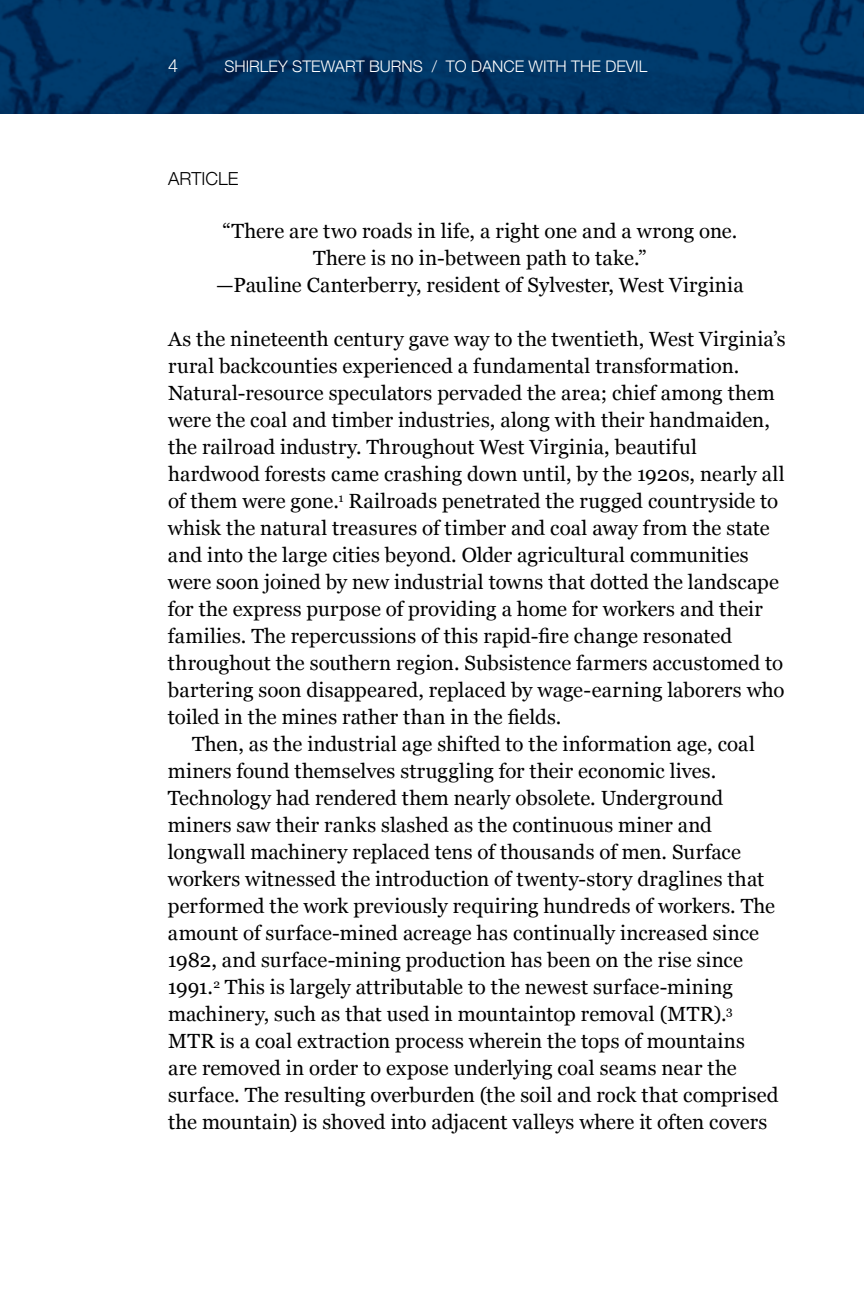
<style>
.page{position:relative;width:864px;height:1296px;background:#fff}
.page>*{position:absolute;margin:0;border:0;box-sizing:border-box;transform-origin:0 0}
.t1{font:20.4px/27px "Georgia";letter-spacing:.005em;color:#000;text-align:center}
.t2{font:300 18px "Helvetica Neue";color:#000}
.t3{font:300 18px "Helvetica Neue";color:#fff}
.t4{font:300 16px "Helvetica Neue";color:#fff}
</style>
<div class="page">
<img style="left:0;top:0;width:864px;height:114px">
<p class="t3" style="left:168px;top:51px;width:12px">4</p>
<p class="t4" style="left:224px;top:53px;width:425px">SHIRLEY STEWART BURNS / TO DANCE WITH THE DEVIL</p>
<p class="t2" style="left:168px;top:164px;width:72px">ARTICLE</p>
<p class="t1" style="left:216px;top:217px;width:529px">“There are two roads in life, a right one and a wrong one.<br>There is no in-between path to take.”<br>—Pauline Canterberry, resident of Sylvester, West Virginia</p>
<p class="t1" style="left:168px;top:325px;width:619px">As the nineteenth century gave way to the twentieth, West Virginia’s</p>
<p class="t1" style="left:168px;top:352px;width:573px">rural backcounties experienced a fundamental transformation.</p>
<p class="t1" style="left:168px;top:379px;width:608px">Natural-resource speculators pervaded the area; chief among them</p>
<p class="t1" style="left:168px;top:406px;width:603px">were the coal and timber industries, along with their handmaiden,</p>
<p class="t1" style="left:168px;top:433px;width:531px">the railroad industry. Throughout West Virginia, beautiful</p>
<p class="t1" style="left:168px;top:460px;width:618px">hardwood forests came crashing down until, by the 1920s, nearly all</p>
<p class="t1" style="left:168px;top:487px;width:612px">of them were gone.<sup>1</sup> Railroads penetrated the rugged countryside to</p>
<p class="t1" style="left:168px;top:514px;width:603px">whisk the natural treasures of timber and coal away from the state</p>
<p class="t1" style="left:168px;top:541px;width:582px">and into the large cities beyond. Older agricultural communities</p>
<p class="t1" style="left:168px;top:568px;width:612px">were soon joined by new industrial towns that dotted the landscape</p>
<p class="t1" style="left:168px;top:595px;width:596px">for the express purpose of providing a home for workers and their</p>
<p class="t1" style="left:168px;top:622px;width:566px">families. The repercussions of this rapid-fire change resonated</p>
<p class="t1" style="left:168px;top:649px;width:617px">throughout the southern region. Subsistence farmers accustomed to</p>
<p class="t1" style="left:168px;top:676px;width:618px">bartering soon disappeared, replaced by wage-earning laborers who</p>
<p class="t1" style="left:168px;top:703px;width:395px">toiled in the mines rather than in the fields.</p>
<p class="t1" style="left:192px;top:730px;width:564px">Then, as the industrial age shifted to the information age, coal</p>
<p class="t1" style="left:168px;top:757px;width:550px">miners found themselves struggling for their economic lives.</p>
<p class="t1" style="left:168px;top:784px;width:557px">Technology had rendered them nearly obsolete. Underground</p>
<p class="t1" style="left:168px;top:811px;width:546px">miners saw their ranks slashed as the continuous miner and</p>
<p class="t1" style="left:168px;top:838px;width:575px">longwall machinery replaced tens of thousands of men. Surface</p>
<p class="t1" style="left:168px;top:865px;width:598px">workers witnessed the introduction of twenty-story draglines that</p>
<p class="t1" style="left:168px;top:892px;width:609px">performed the work previously requiring hundreds of workers. The</p>
<p class="t1" style="left:168px;top:919px;width:593px">amount of surface-mined acreage has continually increased since</p>
<p class="t1" style="left:168px;top:946px;width:577px">1982, and surface-mining production has been on the rise since</p>
<p class="t1" style="left:168px;top:973px;width:566px">1991.<sup>2</sup> This is largely attributable to the newest surface-mining</p>
<p class="t1" style="left:168px;top:1000px;width:566px">machinery, such as that used in mountaintop removal (MTR).<sup>3</sup></p>
<p class="t1" style="left:168px;top:1027px;width:578px">MTR is a coal extraction process wherein the tops of mountains</p>
<p class="t1" style="left:168px;top:1054px;width:570px">are removed in order to expose underlying coal seams near the</p>
<p class="t1" style="left:168px;top:1081px;width:612px">surface. The resulting overburden (the soil and rock that comprised</p>
<p class="t1" style="left:168px;top:1108px;width:601px">the mountain) is shoved into adjacent valleys where it often covers</p>
</div>
